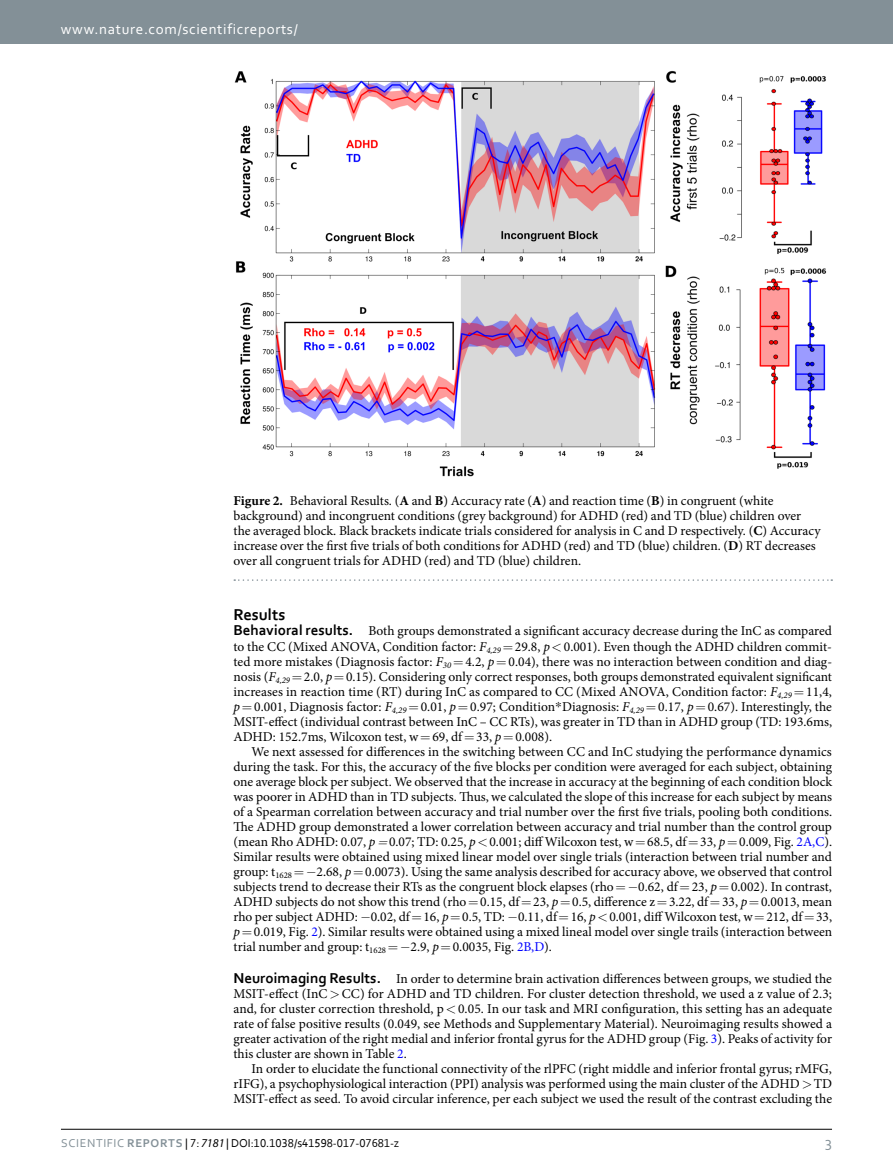
<style>
.page{position:relative;width:893px;height:1174px;background:#fff}
.page>*{position:absolute;margin:0;border:0;box-sizing:border-box;transform-origin:0 0}
.t1{font:700 16.5px "Corbel";color:#000}
.t2{font:15px "Corbel 2";letter-spacing:.045em;color:#fff}
.t3{font:15px "Corbel 2";color:#839097}
.t4{font:13.5px/15px "Minion Pro";color:#000;text-align:justify}
.t5{font:12px "Corbel";color:#000}
.s1{font-weight:700}
.s2{font-family:"Corbel";font-weight:700;font-size:15px}
.s3{font-style:italic}
.s4{font-family:"STIX General"}
.s5{color:#00f}
.s6{font-family:"Corbel 2";color:#839097}
.s7{font-family:"Corbel Bold 2";color:#839097}
.s8{font-family:"Myriad Pro";font-style:italic}
</style>
<div class="page">
<div style="left:0;top:0;width:893px;height:43px;background:#839097"></div>
<hr style="left:61px;top:1129px;width:771px;height:1px;background:#000">
<img style="left:234px;top:70px;width:593px;height:407px">
<svg style="left:234px;top:579px;width:598px;height:2px"></svg>
<p class="t2" style="left:61px;top:19px;width:238px">www.nature.com/scientificreports/</p>
<p class="t4" style="left:233px;top:493px;width:589px;text-align:left"><span class="s1">Figure 2.</span> Behavioral Results. (<span class="s1">A</span> and <span class="s1">B</span>) Accuracy rate (<span class="s1">A</span>) and reaction time (<span class="s1">B</span>) in congruent (white background) and incongruent conditions (grey background) for ADHD (red) and TD (blue) children over the averaged block. Black brackets indicate trials considered for analysis in C and D respectively. (<span class="s1">C</span>) Accuracy increase over the first five trials of both conditions for ADHD (red) and TD (blue) children. (<span class="s1">D</span>) RT decreases over all congruent trials for ADHD (red) and TD (blue) children.</p>
<p class="t1" style="left:233px;top:605px;width:53px">Results</p>
<p class="t4" style="left:233px;top:624px;width:600px"><span class="s2">Behavioral results.</span> Both groups demonstrated a significant accuracy decrease during the InC as compared to the CC (Mixed ANOVA, Condition factor: <span class="s3">F</span><sub>4,29</sub> 29.8, <span class="s3">p</span> 0.001). Even though the ADHD children commit&shy;ted more mistakes (Diagnosis factor: <span class="s3">F</span><sub>30</sub> 4.2, <span class="s3">p</span> 0.04), there was no interaction between condition and diag&shy;nosis (<span class="s3">F</span><sub>4,29</sub> 2.0, <span class="s3">p</span> 0.15). Considering only correct responses, both groups demonstrated equivalent significant increases in reaction time (RT) during InC as compared to CC (Mixed ANOVA, Condition factor: <span class="s3">F</span><sub>4,29</sub> 11,4, <span class="s3">p</span> 0.001, Diagnosis factor: <span class="s3">F</span><sub>4,29</sub> 0.01, <span class="s3">p</span> 0.97; Condition<span class="s4">*</span>Diagnosis: <span class="s3">F</span><sub>4,29</sub> 0.17, <span class="s3">p</span> 0.67). Interestingly, the MSIT-effect (individual contrast between InC – CC RTs), was greater in TD than in ADHD group (TD: 193.6ms, ADHD: 152.7ms, Wilcoxon test, w 69, df 33, <span class="s3">p</span> 0.008).</p>
<p class="t4" style="left:233px;top:743px;width:600px;text-indent:18px">We next assessed for differences in the switching between CC and InC studying the performance dynamics during the task. For this, the accuracy of the five blocks per condition were averaged for each subject, obtaining one average block per subject. We observed that the increase in accuracy at the beginning of each condition block was poorer in ADHD than in TD subjects. Thus, we calculated the slope of this increase for each subject by means of a Spearman correlation between accuracy and trial number over the first five trials, pooling both conditions.<br>The ADHD group demonstrated a lower correlation between accuracy and trial number than the control group (mean Rho ADHD: 0.07, <span class="s3">p</span> 0.07; TD: 0.25, <span class="s3">p</span> 0.001; diff Wilcoxon test, w 68.5, df 33, <span class="s3">p</span> 0.009, Fig. <span class="s5">2A,C</span>).<br>Similar results were obtained using mixed linear model over single trials (interaction between trial number and group: t<sub>1628</sub> −2.68, <span class="s3">p</span> 0.0073). Using the same analysis described for accuracy above, we observed that control subjects trend to decrease their RTs as the congruent block elapses (rho −0.62, df 23, <span class="s3">p</span> 0.002). In contrast, ADHD subjects do not show this trend (rho 0.15, df 23, <span class="s3">p</span> 0.5, difference z 3.22, df 33, <span class="s3">p</span> 0.0013, mean rho per subject ADHD: −0.02, df 16, <span class="s3">p</span> 0.5, TD: −0.11, df 16, <span class="s3">p</span> 0.001, diff Wilcoxon test, w 212, df 33, <span class="s3">p</span> 0.019, Fig. <span class="s5">2</span>). Similar results were obtained using a mixed lineal model over single trails (interaction between trial number and group: t<sub>1628</sub> −2.9, <span class="s3">p</span> 0.0035, Fig. <span class="s5">2B,D</span>).</p>
<p class="t4" style="left:233px;top:971px;width:600px"><span class="s2">Neuroimaging Results.</span> In order to determine brain activation differences between groups, we studied the MSIT-effect (InC CC) for ADHD and TD children. For cluster detection threshold, we used a z value of 2.3; and, for cluster correction threshold, p 0.05. In our task and MRI configuration, this setting has an adequate rate of false positive results (0.049, see Methods and Supplementary Material). Neuroimaging results showed a greater activation of the right medial and inferior frontal gyrus for the ADHD group (Fig. <span class="s5">3</span>). Peaks of activity for this cluster are shown in Table <span class="s5">2</span>.</p>
<p class="t4" style="left:233px;top:1061px;width:600px;text-indent:18px">In order to elucidate the functional connectivity of the rlPFC (right middle and inferior frontal gyrus; rMFG, rIFG), a psychophysiological interaction (PPI) analysis was performed using the main cluster of the ADHD TD MSIT-effect as seed. To avoid circular inference, per each subject we used the result of the contrast excluding the</p>
<p class="t5" style="left:61px;top:1135px;width:339px"><span class="s6">SCIENtIFIC</span> <span class="s7">REPORTS</span> | 7: <span class="s8">7181</span> | DOI:10.1038/s41598-017-07681-z</p>
<p class="t3" style="left:825px;top:1132px;width:8px">3</p>
</div>
